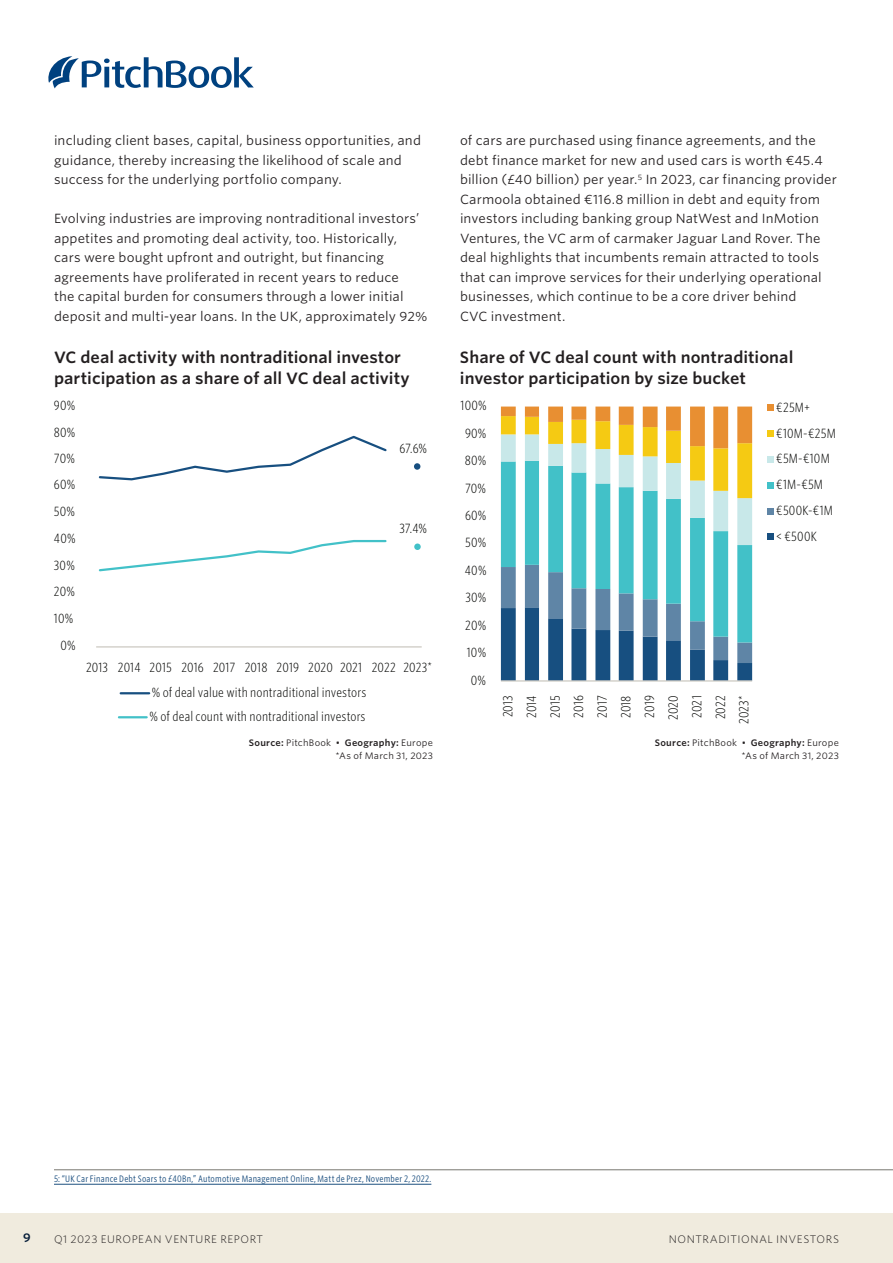
<style>
.page{position:relative;width:893px;height:1263px;background:#fff}
.page>*{position:absolute;margin:0;border:0;box-sizing:border-box;transform-origin:0 0}
.CR_Chart_table_title{font:600 15.75px/21px "Whitney S Sm";color:#231f20}
.CR_Body_copy_-_runt{font:12.75px/19.5px "Whitney S Sm";letter-spacing:.01em;color:#231f20}
.t1{font:300 12.75px/23.5px "Whitney Cond S Sm";letter-spacing:.005em;color:#040503;text-align:center}
.t2{font:600 12px "Whitney S Sm";color:#051c38}
.t3{font:300 10.5px "Whitney S Sm";letter-spacing:.05em;color:#231f20}
.CR_Footnote{font:9px "Whitney Cond S Sm";letter-spacing:.025em;color:#1d5080}
.CR_Source_tag{font:600 9px "Whitney S Sm";letter-spacing:.025em;color:#231f20}
.CR_Source_tag-2{font:9px "Whitney S Sm";letter-spacing:.025em;color:#231f20}
.s1{font-weight:400}
</style>
<div class="page">
<div style="left:0;top:1213px;width:893px;height:50px;background:#f0ebde"></div>
<svg style="left:48px;top:56px;width:206px;height:32px"></svg>
<hr style="left:96px;top:646px;width:326px;height:1px;background:#bfbbb2">
<svg style="left:98px;top:435px;width:289px;height:46px"></svg>
<svg style="left:98px;top:540px;width:289px;height:32px"></svg>
<hr style="left:121px;top:692px;width:28px;height:2px;background:#174f80">
<hr style="left:119px;top:716px;width:28px;height:2px;background:#42c1c8">
<div style="left:414px;top:463px;width:6px;height:7px;background:#174f80;border-radius:50%"></div>
<div style="left:414px;top:543px;width:7px;height:7px;background:#42c1c8;border-radius:50%"></div>
<svg style="left:501px;top:642px;width:251px;height:39px"></svg>
<svg style="left:501px;top:545px;width:251px;height:97px"></svg>
<svg style="left:501px;top:407px;width:251px;height:138px"></svg>
<hr style="left:501px;top:681px;width:251px;height:1px;background:#bfbbb2">
<div style="left:767px;top:404px;width:7px;height:7px;background:#e88f32"></div>
<div style="left:767px;top:430px;width:7px;height:7px;background:#f5ca13"></div>
<div style="left:767px;top:456px;width:7px;height:6px;background:#c8e8e9"></div>
<div style="left:767px;top:482px;width:7px;height:7px;background:#42c1c8"></div>
<div style="left:767px;top:508px;width:7px;height:6px;background:#5f85a6"></div>
<div style="left:767px;top:533px;width:7px;height:7px;background:#174f80"></div>
<hr style="left:54px;top:1169px;width:839px;height:1px;background:#78766f">
<hr style="left:54px;top:1184px;width:377px;height:1px;background:#1d5080">
<p class="CR_Body_copy_-_runt" style="left:54px;top:131px;width:368px">including client bases, capital, business opportunities, and guidance, thereby increasing the likelihood of scale and success for the underlying portfolio company.</p>
<p class="CR_Body_copy_-_runt" style="left:54px;top:209px;width:375px">Evolving industries are improving nontraditional investors’ appetites and promoting deal activity, too. Historically,<br>cars were bought upfront and outright, but financing agreements have proliferated in recent years to reduce<br>the capital burden for consumers through a lower initial deposit and multi-year loans. In the UK, approximately 92%</p>
<p class="CR_Body_copy_-_runt" style="left:460px;top:131px;width:378px">of cars are purchased using finance agreements, and the debt finance market for new and used cars is worth €45.4 billion (£40 billion) per year.<sup>5</sup> In 2023, car financing provider Carmoola obtained €116.8 million in debt and equity from investors including banking group NatWest and InMotion Ventures, the VC arm of carmaker Jaguar Land Rover. The deal highlights that incumbents remain attracted to tools that can improve services for their underlying operational businesses, which continue to be a core driver behind<br>CVC investment.</p>
<p class="CR_Chart_table_title" style="left:54px;top:347px;width:357px">VC deal activity with nontraditional investor participation as a share of all VC deal activity</p>
<p class="CR_Chart_table_title" style="left:460px;top:347px;width:335px">Share of VC deal count with nontraditional investor participation by size bucket</p>
<p class="t1" style="left:54px;top:393px;width:23px">90%</p>
<p class="t1" style="left:54px;top:420px;width:23px">80%</p>
<p class="t1" style="left:54px;top:446px;width:22px">70%</p>
<p class="t1" style="left:54px;top:472px;width:23px">60%</p>
<p class="t1" style="left:54px;top:500px;width:23px">50%</p>
<p class="t1" style="left:54px;top:526px;width:23px">40%</p>
<p class="t1" style="left:399px;top:436px;width:29px">67.6%</p>
<p class="t1" style="left:399px;top:516px;width:29px">37.4%</p>
<p class="t1" style="left:461px;top:393px;width:28px">100%</p>
<p class="t1" style="left:465px;top:421px;width:23px">90%</p>
<p class="t1" style="left:465px;top:448px;width:23px">80%</p>
<p class="t1" style="left:465px;top:476px;width:23px">70%</p>
<p class="t1" style="left:465px;top:503px;width:23px">60%</p>
<p class="t1" style="left:465px;top:530px;width:23px">50%</p>
<p class="t1" style="left:776px;top:394px;width:61px;line-height:25.8px;text-align:left">€25M+ €10M-€25M €5M-€10M €1M-€5M €500K-€1M &lt; €500K</p>
<p class="t1" style="left:54px;top:553px;width:22px">30%</p>
<p class="t1" style="left:465px;top:558px;width:23px">40%</p>
<p class="t1" style="left:54px;top:579px;width:23px">20%</p>
<p class="t1" style="left:465px;top:585px;width:22px">30%</p>
<p class="t1" style="left:54px;top:606px;width:21px">10%</p>
<p class="t1" style="left:465px;top:613px;width:23px">20%</p>
<p class="t1" style="left:60px;top:633px;width:17px">0%</p>
<p class="t1" style="left:467px;top:640px;width:21px">10%</p>
<p class="t1" style="left:86px;top:655px;width:347px;line-height:24.3px">2013 2014 2015 2016 2017 2018 2019 2020 2021 2022 2023* % of deal value with nontraditional investors<br>% of deal count with nontraditional investors</p>
<p class="t1" style="left:471px;top:668px;width:17px">0%</p>
<p class="t1" style="left:496px;top:724px;width:30px;rotate:-90deg">2013<br>2014<br>2015<br>2016<br>2017<br>2018<br>2019<br>2020<br>2021<br>2022<br>2023*</p>
<p class="CR_Source_tag" style="left:249px;top:736px;width:186px">Source: <span class="s1">PitchBook •</span> Geography: <span class="s1">Europe</span></p>
<p class="CR_Source_tag-2" style="left:335px;top:749px;width:99px">*As of March 31, 2023</p>
<p class="CR_Source_tag" style="left:655px;top:736px;width:186px">Source: <span class="s1">PitchBook •</span> Geography: <span class="s1">Europe</span></p>
<p class="CR_Source_tag-2" style="left:741px;top:749px;width:99px">*As of March 31, 2023</p>
<p class="CR_Footnote" style="left:54px;top:1173px;width:379px">5: “UK Car Finance Debt Soars to £40Bn,” Automotive Management Online, Matt de Prez, November 2, 2022.</p>
<p class="t2" style="left:23px;top:1229px;width:9px">9</p>
<p class="t3" style="left:54px;top:1232px;width:211px">Q1 2023 EUROPEAN VENTURE REPORT</p>
<p class="t3" style="left:669px;top:1232px;width:172px">NONTRADITIONAL INVESTORS</p>
</div>
